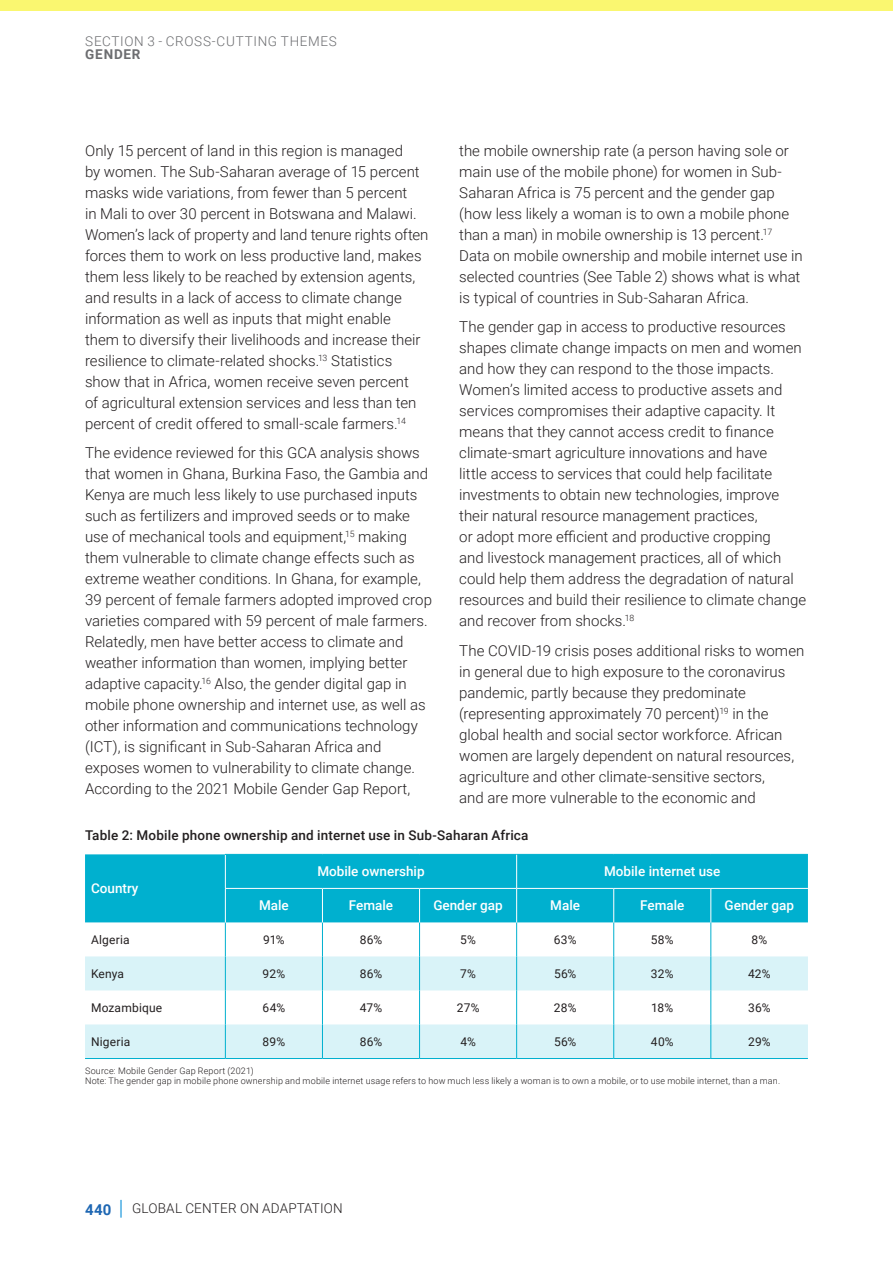
<style>
.page{position:relative;width:893px;height:1263px;background:#fff}
.page>*{position:absolute;margin:0;border:0;box-sizing:border-box;transform-origin:0 0}
.Body_copy{font:300 15px/21px "Roboto";color:#231f20}
.Table_heading{font:500 13.5px "Roboto";color:#fff}
.Chart_Table_heading{font:500 13.5px "Roboto";letter-spacing:.015em;color:#231f20}
.t1{font:300 13.5px "Roboto";letter-spacing:.015em;color:#231f20}
.t2{font:300 13.5px "Roboto";letter-spacing:.045em;color:#6c6d70}
.t3{font:700 13.5px "Roboto";letter-spacing:.055em;color:#6c6d70}
.Table_text{font:12px "Roboto";letter-spacing:.015em;color:#231f20}
.Source_Line{font:300 9px "Roboto";letter-spacing:.02em;color:#231f20}
.s1{font-weight:700;font-size:15px;color:#1e67b3}
.s2{font-size:21px;color:#008bd7}
</style>
<div class="page">
<div style="left:0;top:0;width:893px;height:11px;background:#faf770"></div>
<div style="left:85px;top:854px;width:723px;height:68px;background:#00b0cf"></div>
<svg style="left:85px;top:956px;width:723px;height:102px;fill:#d9f3f8"></svg>
<hr style="left:225px;top:922px;width:1px;height:34px;background:#00b0cf">
<hr style="left:322px;top:922px;width:1px;height:34px;background:#00b0cf">
<hr style="left:419px;top:922px;width:1px;height:34px;background:#00b0cf">
<hr style="left:516px;top:922px;width:1px;height:34px;background:#00b0cf">
<hr style="left:613px;top:922px;width:1px;height:34px;background:#00b0cf">
<hr style="left:710px;top:922px;width:1px;height:34px;background:#00b0cf">
<hr style="left:225px;top:956px;width:1px;height:34px;background:#00b0cf">
<hr style="left:322px;top:956px;width:1px;height:34px;background:#00b0cf">
<hr style="left:419px;top:956px;width:1px;height:34px;background:#00b0cf">
<hr style="left:516px;top:956px;width:1px;height:34px;background:#00b0cf">
<hr style="left:613px;top:956px;width:1px;height:34px;background:#00b0cf">
<hr style="left:710px;top:956px;width:1px;height:34px;background:#00b0cf">
<hr style="left:225px;top:990px;width:1px;height:34px;background:#00b0cf">
<hr style="left:322px;top:990px;width:1px;height:34px;background:#00b0cf">
<hr style="left:419px;top:990px;width:1px;height:34px;background:#00b0cf">
<hr style="left:516px;top:990px;width:1px;height:34px;background:#00b0cf">
<hr style="left:613px;top:990px;width:1px;height:34px;background:#00b0cf">
<hr style="left:710px;top:990px;width:1px;height:34px;background:#00b0cf">
<hr style="left:225px;top:1024px;width:1px;height:34px;background:#00b0cf">
<hr style="left:322px;top:1024px;width:1px;height:34px;background:#00b0cf">
<hr style="left:419px;top:1024px;width:1px;height:34px;background:#00b0cf">
<hr style="left:516px;top:1024px;width:1px;height:34px;background:#00b0cf">
<hr style="left:613px;top:1024px;width:1px;height:34px;background:#00b0cf">
<hr style="left:710px;top:1024px;width:1px;height:34px;background:#00b0cf">
<hr style="left:225px;top:888px;width:97px;height:1px;background:#fff">
<hr style="left:322px;top:888px;width:98px;height:1px;background:#fff">
<hr style="left:420px;top:888px;width:97px;height:1px;background:#fff">
<hr style="left:517px;top:888px;width:97px;height:1px;background:#fff">
<hr style="left:516px;top:889px;width:1px;height:33px;background:#fff">
<hr style="left:614px;top:888px;width:97px;height:1px;background:#fff">
<hr style="left:613px;top:889px;width:1px;height:33px;background:#fff">
<hr style="left:711px;top:888px;width:97px;height:1px;background:#fff">
<hr style="left:710px;top:889px;width:1px;height:33px;background:#fff">
<hr style="left:225px;top:855px;width:1px;height:33px;background:#fff">
<hr style="left:225px;top:889px;width:1px;height:33px;background:#fff">
<hr style="left:322px;top:889px;width:1px;height:33px;background:#fff">
<hr style="left:419px;top:889px;width:1px;height:33px;background:#fff">
<hr style="left:85px;top:1058px;width:140px;height:1px;background:#00b0cf">
<hr style="left:225px;top:1058px;width:97px;height:1px;background:#00b0cf">
<hr style="left:322px;top:1058px;width:98px;height:1px;background:#00b0cf">
<hr style="left:420px;top:1058px;width:97px;height:1px;background:#00b0cf">
<hr style="left:517px;top:1058px;width:97px;height:1px;background:#00b0cf">
<hr style="left:614px;top:1058px;width:97px;height:1px;background:#00b0cf">
<hr style="left:711px;top:1058px;width:97px;height:1px;background:#00b0cf">
<hr style="left:225px;top:854px;width:97px;height:1px;background:#00b0cf">
<hr style="left:322px;top:854px;width:98px;height:1px;background:#00b0cf">
<hr style="left:420px;top:854px;width:97px;height:1px;background:#00b0cf">
<hr style="left:517px;top:854px;width:97px;height:1px;background:#00b0cf">
<hr style="left:614px;top:854px;width:97px;height:1px;background:#00b0cf">
<hr style="left:711px;top:854px;width:97px;height:1px;background:#00b0cf">
<hr style="left:516px;top:855px;width:1px;height:33px;background:#fff">
<p class="t2" style="left:85px;top:31px;width:253px">SECTION 3 - CROSS-CUTTING THEMES</p>
<p class="t3" style="left:85px;top:45px;width:57px">GENDER</p>
<p class="Body_copy" style="left:459px;top:139px;width:345px">the mobile ownership rate (a person having sole or main use of the mobile phone) for women in Sub-Saharan Africa is 75 percent and the gender gap (how less likely a woman is to own a mobile phone than a man) in mobile ownership is 13 percent.<sup>17<br></sup>Data on mobile ownership and mobile internet use in selected countries (See Table 2) shows what is what is typical of countries in Sub-Saharan Africa.</p>
<p class="Body_copy" style="left:459px;top:316px;width:349px">The gender gap in access to productive resources shapes climate change impacts on men and women and how they can respond to the those impacts.<br>Women’s limited access to productive assets and services compromises their adaptive capacity. It means that they cannot access credit to finance climate-smart agriculture innovations and have<br>little access to services that could help facilitate investments to obtain new technologies, improve their natural resource management practices,<br>or adopt more efficient and productive cropping<br>and livestock management practices, all of which could help them address the degradation of natural resources and build their resilience to climate change and recover from shocks.<sup>18</sup></p>
<p class="Body_copy" style="left:459px;top:639px;width:347px">The COVID-19 crisis poses additional risks to women in general due to high exposure to the coronavirus pandemic, partly because they predominate (representing approximately 70 percent)<sup>19</sup> in the global health and social sector workforce. African women are largely dependent on natural resources, agriculture and other climate-sensitive sectors,<br>and are more vulnerable to the economic and</p>
<p class="Body_copy" style="left:85px;top:139px;width:345px">Only 15 percent of land in this region is managed<br>by women. The Sub-Saharan average of 15 percent masks wide variations, from fewer than 5 percent<br>in Mali to over 30 percent in Botswana and Malawi.<br>Women’s lack of property and land tenure rights often forces them to work on less productive land, makes them less likely to be reached by extension agents, and results in a lack of access to climate change information as well as inputs that might enable them to diversify their livelihoods and increase their resilience to climate-related shocks.<sup>13</sup> Statistics show that in Africa, women receive seven percent<br>of agricultural extension services and less than ten percent of credit offered to small-scale farmers.<sup>14</sup></p>
<p class="Body_copy" style="left:85px;top:442px;width:348px">The evidence reviewed for this GCA analysis shows that women in Ghana, Burkina Faso, the Gambia and Kenya are much less likely to use purchased inputs such as fertilizers and improved seeds or to make use of mechanical tools and equipment,<sup>15</sup> making them vulnerable to climate change effects such as extreme weather conditions. In Ghana, for example, 39 percent of female farmers adopted improved crop varieties compared with 59 percent of male farmers.<br>Relatedly, men have better access to climate and weather information than women, implying better adaptive capacity.<sup>16</sup> Also, the gender digital gap in mobile phone ownership and internet use, as well as other information and communications technology (ICT), is significant in Sub-Saharan Africa and exposes women to vulnerability to climate change.<br>According to the 2021 Mobile Gender Gap Report,</p>
<p class="Chart_Table_heading" style="left:85px;top:825px;width:445px">Table 2: Mobile phone ownership and internet use in Sub-Saharan Africa</p>
<p class="Table_heading" style="left:91px;top:879px;width:49px">Country</p>
<p class="Table_heading" style="left:317px;top:862px;width:109px">Mobile ownership</p>
<p class="Table_heading" style="left:604px;top:862px;width:118px">Mobile internet use</p>
<p class="Table_heading" style="left:259px;top:896px;width:31px">Male</p>
<p class="Table_heading" style="left:349px;top:896px;width:46px">Female</p>
<p class="Table_heading" style="left:433px;top:896px;width:71px">Gender gap</p>
<p class="Table_heading" style="left:550px;top:896px;width:31px">Male</p>
<p class="Table_heading" style="left:640px;top:896px;width:46px">Female</p>
<p class="Table_heading" style="left:725px;top:896px;width:71px">Gender gap</p>
<p class="Table_text" style="left:91px;top:931px;width:40px">Algeria</p>
<p class="Table_text" style="left:263px;top:931px;width:23px">91%</p>
<p class="Table_text" style="left:360px;top:931px;width:24px">86%</p>
<p class="Table_text" style="left:460px;top:931px;width:17px">5%</p>
<p class="Table_text" style="left:554px;top:931px;width:24px">63%</p>
<p class="Table_text" style="left:651px;top:931px;width:24px">58%</p>
<p class="Table_text" style="left:751px;top:931px;width:17px">8%</p>
<p class="Table_text" style="left:91px;top:965px;width:35px">Kenya</p>
<p class="Table_text" style="left:263px;top:965px;width:24px">92%</p>
<p class="Table_text" style="left:360px;top:965px;width:24px">86%</p>
<p class="Table_text" style="left:460px;top:965px;width:17px">7%</p>
<p class="Table_text" style="left:554px;top:965px;width:24px">56%</p>
<p class="Table_text" style="left:651px;top:965px;width:24px">32%</p>
<p class="Table_text" style="left:748px;top:965px;width:24px">42%</p>
<p class="Table_text" style="left:91px;top:999px;width:73px">Mozambique</p>
<p class="Table_text" style="left:263px;top:999px;width:24px">64%</p>
<p class="Table_text" style="left:360px;top:999px;width:24px">47%</p>
<p class="Table_text" style="left:457px;top:999px;width:24px">27%</p>
<p class="Table_text" style="left:554px;top:999px;width:24px">28%</p>
<p class="Table_text" style="left:651px;top:999px;width:24px">18%</p>
<p class="Table_text" style="left:748px;top:999px;width:24px">36%</p>
<p class="Table_text" style="left:91px;top:1033px;width:41px">Nigeria</p>
<p class="Table_text" style="left:263px;top:1033px;width:24px">89%</p>
<p class="Table_text" style="left:360px;top:1033px;width:24px">86%</p>
<p class="Table_text" style="left:460px;top:1033px;width:17px">4%</p>
<p class="Table_text" style="left:554px;top:1033px;width:24px">56%</p>
<p class="Table_text" style="left:651px;top:1033px;width:24px">40%</p>
<p class="Table_text" style="left:748px;top:1033px;width:24px">29%</p>
<p class="Source_Line" style="left:85px;top:1064px;width:170px">Source: Mobile Gender Gap Report (2021)</p>
<p class="Source_Line" style="left:85px;top:1075px;width:697px">Note: The gender gap in mobile phone ownership and mobile internet usage refers to how much less likely a woman is to own a mobile, or to use mobile internet, than a man.</p>
<p class="t1" style="left:85px;top:1199px;width:259px"><span class="s1">440</span> <span class="s2">|</span> GLOBAL CENTER ON ADAPTATION</p>
</div>
